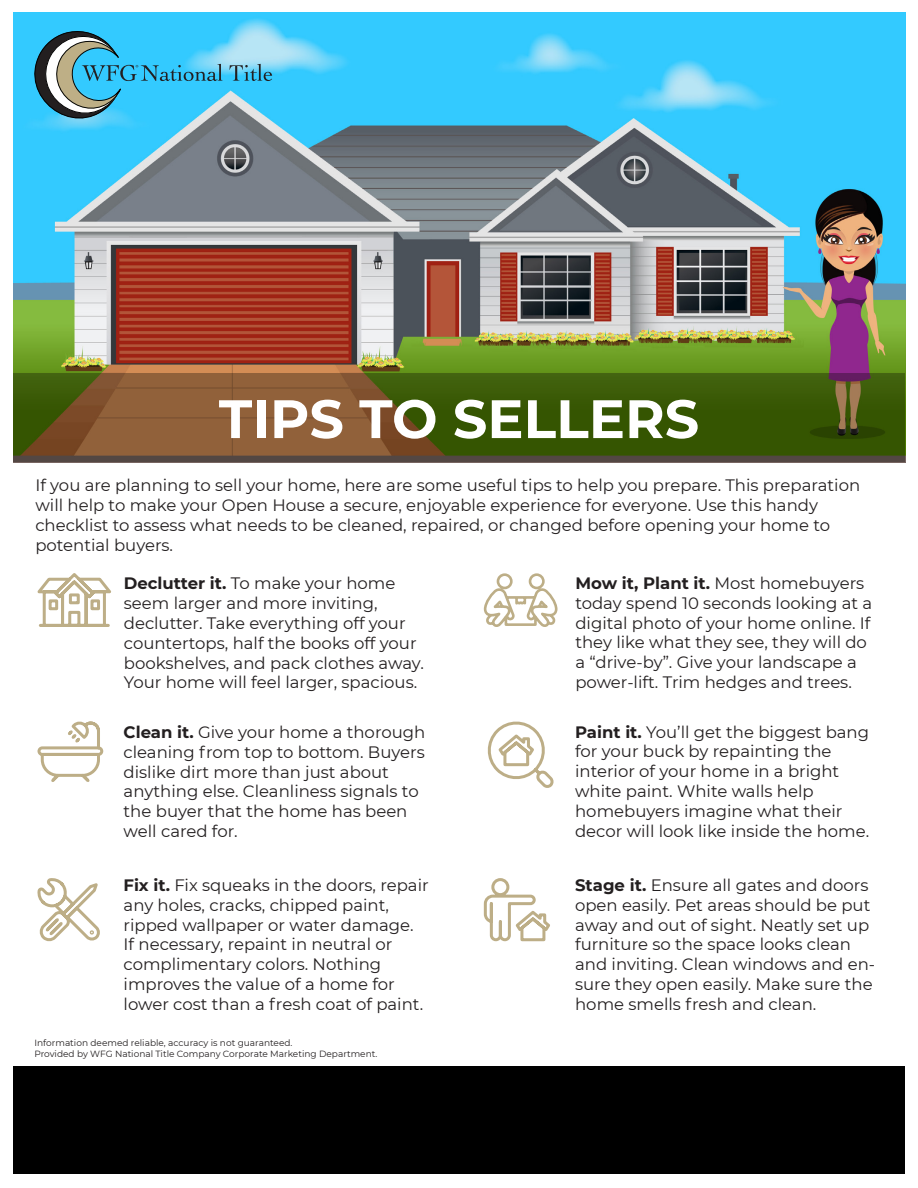
<style>
.page{position:relative;width:918px;height:1188px;background:#fff}
.page>*{position:absolute;margin:0;border:0;box-sizing:border-box;transform-origin:0 0}
.t1{font:700 54px "Montserrat";color:#fff}
.t2{font:16.5px/19.8px "Montserrat";color:#231f20}
.t3{font:9px "Montserrat";color:#231f20}
.s1{font-weight:700}
</style>
<div class="page">
<img style="left:14px;top:12px;width:891px;height:362px">
<svg style="left:14px;top:374px;width:891px;height:88px;background:#59581b"></svg>
<div style="left:14px;top:1066px;width:891px;height:108px;background:#000"></div>
<svg style="left:37px;top:573px;width:74px;height:54px"></svg>
<svg style="left:37px;top:721px;width:67px;height:61px"></svg>
<svg style="left:37px;top:878px;width:63px;height:64px"></svg>
<svg style="left:485px;top:573px;width:72px;height:54px"></svg>
<svg style="left:483px;top:878px;width:67px;height:64px"></svg>
<svg style="left:487px;top:721px;width:67px;height:67px"></svg>
<svg style="left:229px;top:64px;width:43px;height:17px"></svg>
<svg style="left:17px;top:29px;width:206px;height:110px;background:#49b7dc"></svg>
<p class="t1" style="left:219px;top:380px;width:482px">TIPS TO SELLERS</p>
<p class="t2" style="left:35px;top:475px;width:826px">If you are planning to sell your home, here are some useful tips to help you prepare. This preparation will help to make your Open House a secure, enjoyable experience for everyone. Use this handy</p>
<p class="t2" style="left:35px;top:514px;width:796px">checklist to assess what needs to be cleaned, repaired, or changed before opening your home to</p>
<p class="t2" style="left:35px;top:534px;width:139px">potential buyers.</p>
<p class="t2" style="left:124px;top:573px;width:301px"><span class="s1">Declutter it.</span> To make your home seem larger and more inviting, declutter. Take everything off your countertops, half the books off your bookshelves, and pack clothes away.<br>Your home will feel larger, spacious.</p>
<p class="t2" style="left:575px;top:573px;width:298px"><span class="s1">Mow it, Plant it.</span> Most homebuyers today spend 10 seconds looking at a digital photo of your home online. If they like what they see, they will do a “drive-by”. Give your landscape a power-lift. Trim hedges and trees.</p>
<p class="t2" style="left:124px;top:722px;width:303px;text-align:justify"><span class="s1">Clean it.</span> Give your home a thorough cleaning from top to bottom. Buyers dislike dirt more than just about</p>
<p class="t2" style="left:124px;top:781px;width:297px">anything else. Cleanliness signals to the buyer that the home has been well cared for.</p>
<p class="t2" style="left:575px;top:721px;width:296px"><span class="s1">Paint it.</span> You’ll get the biggest bang for your buck by repainting the</p>
<p class="t2" style="left:575px;top:761px;width:266px">interior of your home in a bright white paint. White walls help</p>
<p class="t2" style="left:575px;top:800px;width:269px">homebuyers imagine what their</p>
<p class="t2" style="left:575px;top:820px;width:296px">decor will look like inside the home.</p>
<p class="t2" style="left:124px;top:875px;width:307px"><span class="s1">Fix it.</span> Fix squeaks in the doors, repair any holes, cracks, chipped paint, ripped wallpaper or water damage.</p>
<p class="t2" style="left:124px;top:934px;width:270px">If necessary, repaint in neutral or complimentary colors. Nothing</p>
<p class="t2" style="left:124px;top:974px;width:301px">improves the value of a home for lower cost than a fresh coat of paint.</p>
<p class="t3" style="left:34px;top:1036px;width:260px">Information deemed reliable, accuracy is not guaranteed.</p>
<p class="t3" style="left:34px;top:1047px;width:345px">Provided by WFG National Title Company Corporate Marketing Department.</p>
<p class="t2" style="left:575px;top:875px;width:302px"><span class="s1">Stage it.</span> Ensure all gates and doors open easily. Pet areas should be put away and out of sight. Neatly set up furniture so the space looks clean and inviting. Clean windows and en&shy;sure they open easily. Make sure the home smells fresh and clean.</p>
</div>
